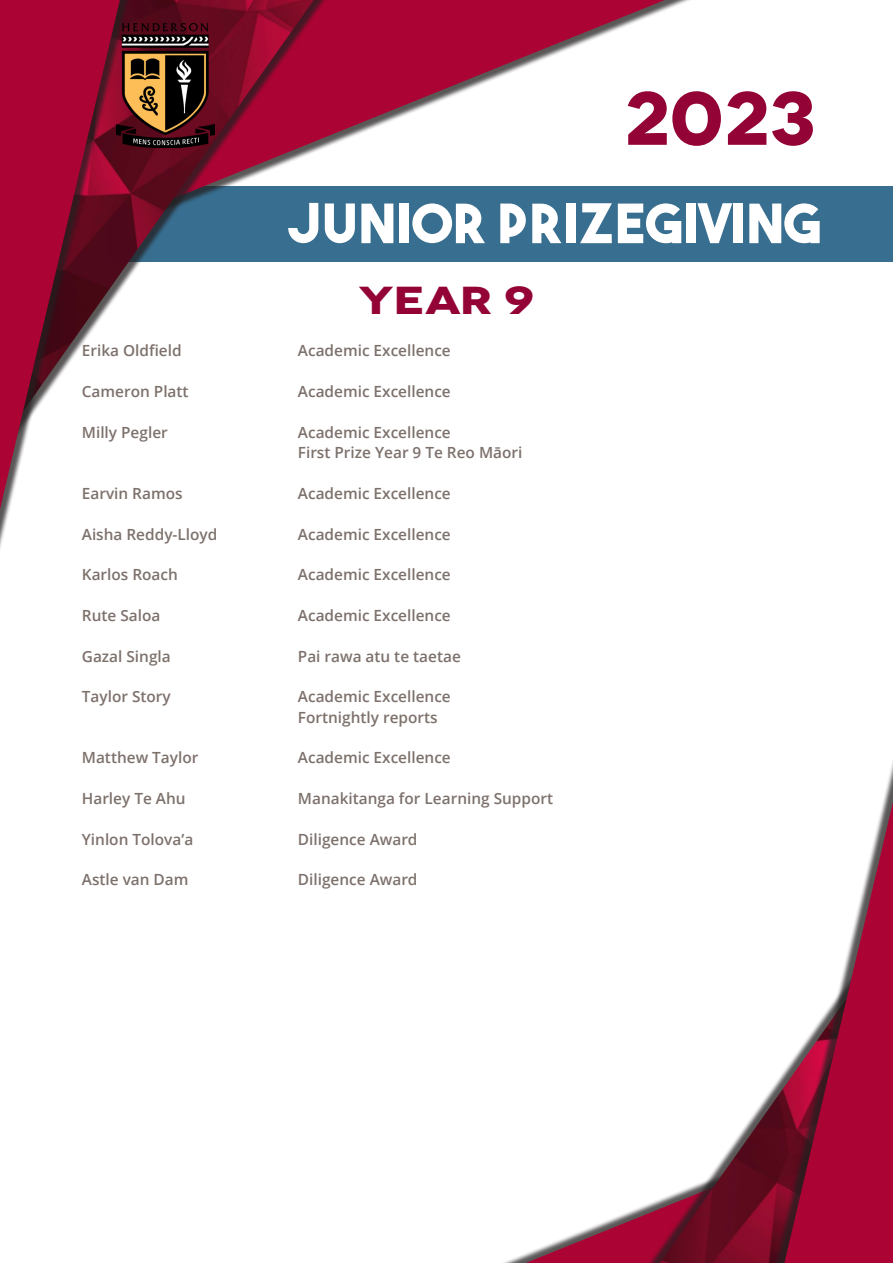
<style>
.page{position:relative;width:893px;height:1263px;background:#fff}
.page>*{position:absolute;margin:0;border:0;box-sizing:border-box;transform-origin:0 0}
.t1{font:700 75px "Novecentowide";color:#930336}
.t2{font:54px "The Bold Font";letter-spacing:.02em;color:#fff}
.t3{font:700 39px "Novecentowide";color:#930336;scale:1.25 1}
.t4{font:600 15.45px/20.4px "Open Sans";color:#7d716c}
</style>
<div class="page">
<div style="left:106px;top:186px;width:787px;height:76px;background:#386e8f"></div>
<div style="left:38px;top:0;width:686px;height:226px;background:#231f20;opacity:.75"></div>
<svg style="left:334px;top:0;width:331px;height:217px"></svg>
<div style="left:0;top:0;width:334px;height:448px;background:#231f20;opacity:.75"></div>
<img style="left:135px;top:0;width:179px;height:439px">
<div style="left:0;top:0;width:135px;height:566px;background:#231f20;opacity:.75"></div>
<svg style="left:0;top:0;width:120px;height:509px;fill:#ab0333"></svg>
<img style="left:117px;top:23px;width:98px;height:125px">
<svg style="left:526px;top:1209px;width:109px;height:54px"></svg>
<div style="left:635px;top:914px;width:258px;height:349px;background:#231f20;opacity:.75"></div>
<img style="left:660px;top:933px;width:99px;height:330px">
<div style="left:759px;top:740px;width:134px;height:523px;background:#231f20;opacity:.75"></div>
<svg style="left:784px;top:802px;width:109px;height:461px;fill:#ab0833"></svg>
<h1 class="t1" style="left:624px;top:75px;width:193px">2023</h1>
<h2 class="t2" style="left:289px;top:193px;width:534px">JUNIOR PRIZEGIVING</h2>
<h3 class="t3" style="left:358px;top:278px;width:142px">YEAR 9</h3>
<p class="t4" style="left:82px;top:340px;width:101px">Erika Old昀椀eld</p>
<p class="t4" style="left:298px;top:340px;width:154px">Academic Excellence</p>
<p class="t4" style="left:82px;top:383px;width:108px">Cameron Platt</p>
<p class="t4" style="left:298px;top:383px;width:154px">Academic Excellence</p>
<p class="t4" style="left:82px;top:424px;width:87px">Milly Pegler</p>
<p class="t4" style="left:298px;top:424px;width:226px">Academic Excellence<br>First Prize Year 9 Te Reo Māori</p>
<p class="t4" style="left:82px;top:485px;width:102px">Earvin Ramos</p>
<p class="t4" style="left:298px;top:485px;width:154px">Academic Excellence</p>
<p class="t4" style="left:82px;top:524px;width:137px">Aisha Reddy-Lloyd</p>
<p class="t4" style="left:298px;top:525px;width:154px">Academic Excellence</p>
<p class="t4" style="left:82px;top:566px;width:98px">Karlos Roach</p>
<p class="t4" style="left:298px;top:566px;width:154px">Academic Excellence</p>
<p class="t4" style="left:82px;top:607px;width:80px">Rute Saloa</p>
<p class="t4" style="left:298px;top:607px;width:154px">Academic Excellence</p>
<p class="t4" style="left:82px;top:647px;width:90px">Gazal Singla</p>
<p class="t4" style="left:298px;top:647px;width:164px">Pai rawa atu te taetae</p>
<p class="t4" style="left:82px;top:688px;width:90px">Taylor Story</p>
<p class="t4" style="left:298px;top:688px;width:154px">Academic Excellence<br>Fortnightly reports</p>
<p class="t4" style="left:82px;top:749px;width:118px">Matthew Taylor</p>
<p class="t4" style="left:298px;top:749px;width:154px">Academic Excellence</p>
<p class="t4" style="left:82px;top:790px;width:105px">Harley Te Ahu</p>
<p class="t4" style="left:298px;top:790px;width:257px">Manakitanga for Learning Support</p>
<p class="t4" style="left:82px;top:830px;width:113px">Yinlon Tolova’a</p>
<p class="t4" style="left:298px;top:830px;width:121px">Diligence Award</p>
<p class="t4" style="left:82px;top:871px;width:108px">Astle van Dam</p>
<p class="t4" style="left:298px;top:871px;width:121px">Diligence Award</p>
</div>
